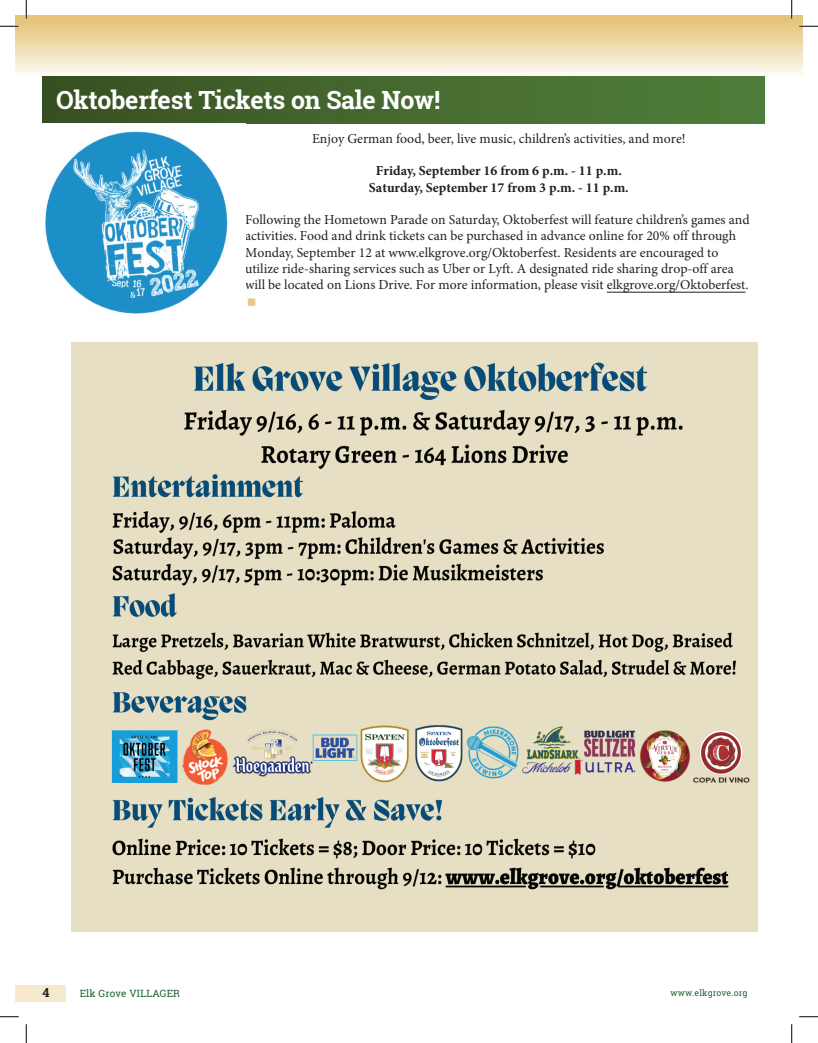
<style>
.page{position:relative;width:818px;height:1043px;background:#fff}
.page>*{position:absolute;margin:0;border:0;box-sizing:border-box;transform-origin:0 0}
.t1{font:700 25px "Roboto Slab";letter-spacing:-.01em;color:#fff}
.t2{font:13.75px/16.4px "Minion Pro";color:#231f20}
.t3{font:700 13.75px/16.2px "Minion Pro";color:#231f20;text-align:center}
.t4{font:700 12.5px "Roboto Slab";color:#231f20}
.t5{font:10px "Roboto Slab";letter-spacing:.02em;color:#1d6235}
.t6{font:8.75px "Roboto Slab";letter-spacing:.02em;color:#1d6235}
</style>
<div class="page">
<div style="left:15px;top:984px;width:51px;height:17px;background:#f6e9cd"></div>
<div style="left:15px;top:15px;width:776px;height:62px;background:linear-gradient(to bottom,#e4bf6d,#fcfaf4)"></div>
<svg style="left:791px;top:15px;width:11px;height:59px"></svg>
<div style="left:42px;top:77px;width:722px;height:47px;background:linear-gradient(to right,#395123,#50803b)"></div>
<hr style="left:607px;top:292px;width:138px;height:1px;background:#231f20">
<img style="left:45px;top:131px;width:183px;height:183px">
<img style="left:72px;top:343px;width:686px;height:589px">
<svg style="left:0;top:25px;width:19px;height:2px"></svg>
<svg style="left:799px;top:25px;width:19px;height:2px"></svg>
<svg style="left:0;top:1016px;width:19px;height:1px"></svg>
<svg style="left:799px;top:1016px;width:19px;height:1px"></svg>
<svg style="left:25px;top:0;width:2px;height:19px"></svg>
<svg style="left:25px;top:1024px;width:2px;height:18px"></svg>
<svg style="left:790px;top:0;width:2px;height:19px"></svg>
<svg style="left:791px;top:1024px;width:1px;height:18px"></svg>
<h1 class="t1" style="left:56px;top:83px;width:385px">Oktoberfest Tickets on Sale Now!</h1>
<p class="t2" style="left:312px;top:130px;width:375px">Enjoy German food, beer, live music, children’s activities, and more!</p>
<p class="t3" style="left:369px;top:163px;width:261px">Friday, September 16 from 6 p.m. - 11 p.m.<br>Saturday, September 17 from 3 p.m. - 11 p.m.</p>
<p class="t2" style="left:245px;top:212px;width:506px">Following the Hometown Parade on Saturday, Oktoberfest will feature children’s games and activities. Food and drink tickets can be purchased in advance online for 20% off through Monday, September 12 at www.elkgrove.org/Oktoberfest. Residents are encouraged to utilize ride-sharing services such as Uber or Lyft. A designated ride sharing drop-off area will be located on Lions Drive. For more information, please visit elkgrove.org/Oktoberfest.</p>
<p class="t4" style="left:43px;top:984px;width:9px">4</p>
<p class="t5" style="left:80px;top:986px;width:102px">Elk Grove VILLAGER</p>
<p class="t6" style="left:670px;top:986px;width:78px">www.elkgrove.org</p>
</div>
